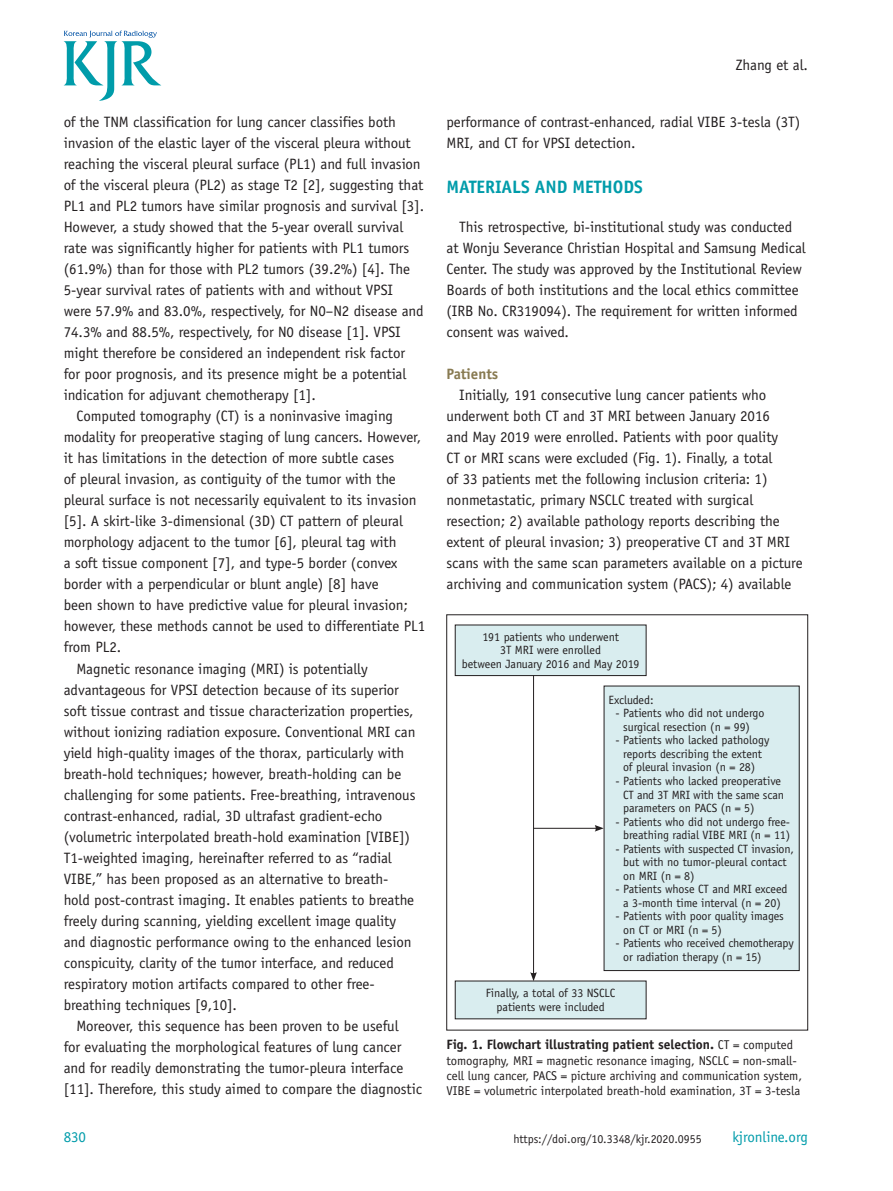
<style>
.page{position:relative;width:893px;height:1191px;background:#fff}
.page>*{position:absolute;margin:0;border:0;box-sizing:border-box;transform-origin:0 0}
.t1{font:700 18px "Officina Sans Std";letter-spacing:-.005em;color:#009caa}
.t2{font:15px/21px "Officina Sans Std";letter-spacing:-.005em;color:#231f20}
.t3{font:15px "Officina Sans Std";letter-spacing:-.005em;color:#009caa}
.t4{font:700 15px "Officina Sans Std";letter-spacing:-.005em;color:#887a51}
.t5{font:700 13.5px "Officina Sans Std";letter-spacing:-.005em;color:#231f20}
.t6{font:12.75px/15.3px "Officina Sans Std";letter-spacing:-.005em;color:#231f20}
.t7{font:12px/13.5px "Officina Sans Std";letter-spacing:-.005em;color:#231f20;text-align:center}
.s1{font-weight:400;font-size:12.75px}
</style>
<div class="page">
<svg style="left:64px;top:31px;width:97px;height:70px"></svg>
<div style="left:446px;top:614px;width:362px;height:416px;border:1px solid #231f20"></div>
<div style="left:455px;top:625px;width:191px;height:50px;background:#d9edef"></div>
<div style="left:455px;top:625px;width:191px;height:51px;border:1px solid #231f20"></div>
<div style="left:604px;top:686px;width:195px;height:284px;background:#d9edef"></div>
<div style="left:455px;top:981px;width:191px;height:37px;background:#d9edef"></div>
<hr style="left:533px;top:675px;width:1px;height:299px;background:#231f20">
<svg style="left:530px;top:972px;width:7px;height:9px"></svg>
<hr style="left:534px;top:828px;width:63px;height:1px;background:#231f20">
<svg style="left:595px;top:825px;width:9px;height:6px"></svg>
<p class="t2" style="left:64px;top:112px;width:334px">of the TNM classification for lung cancer classifies both</p>
<p class="t2" style="left:64px;top:133px;width:349px">invasion of the elastic layer of the visceral pleura without</p>
<p class="t2" style="left:64px;top:154px;width:358px">reaching the visceral pleural surface (PL1) and full invasion</p>
<p class="t2" style="left:64px;top:175px;width:361px">of the visceral pleura (PL2) as stage T2 [2], suggesting that</p>
<p class="t2" style="left:64px;top:196px;width:362px">PL1 and PL2 tumors have similar prognosis and survival [3].</p>
<p class="t2" style="left:64px;top:217px;width:341px">However, a study showed that the 5-year overall survival</p>
<p class="t2" style="left:64px;top:238px;width:347px">rate was significantly higher for patients with PL1 tumors</p>
<p class="t2" style="left:64px;top:259px;width:348px">(61.9%) than for those with PL2 tumors (39.2%) [4]. The</p>
<p class="t2" style="left:64px;top:280px;width:331px">5-year survival rates of patients with and without VPSI</p>
<p class="t2" style="left:64px;top:301px;width:361px">were 57.9% and 83.0%, respectively, for N0–N2 disease and</p>
<p class="t2" style="left:64px;top:322px;width:339px">74.3% and 88.5%, respectively, for N0 disease [1]. VPSI</p>
<p class="t2" style="left:64px;top:343px;width:343px">might therefore be considered an independent risk factor</p>
<p class="t2" style="left:64px;top:364px;width:344px">for poor prognosis, and its presence might be a potential</p>
<p class="t2" style="left:64px;top:385px;width:254px">indication for adjuvant chemotherapy [1].</p>
<p class="t2" style="left:77px;top:406px;width:318px">Computed tomography (CT) is a noninvasive imaging</p>
<p class="t2" style="left:64px;top:427px;width:359px">modality for preoperative staging of lung cancers. However,</p>
<p class="t2" style="left:64px;top:448px;width:332px">it has limitations in the detection of more subtle cases</p>
<p class="t2" style="left:64px;top:469px;width:334px">of pleural invasion, as contiguity of the tumor with the</p>
<p class="t2" style="left:64px;top:490px;width:354px">pleural surface is not necessarily equivalent to its invasion</p>
<p class="t2" style="left:64px;top:511px;width:341px">[5]. A skirt-like 3-dimensional (3D) CT pattern of pleural</p>
<p class="t2" style="left:64px;top:532px;width:334px">morphology adjacent to the tumor [6], pleural tag with</p>
<p class="t2" style="left:64px;top:553px;width:335px">a soft tissue component [7], and type-5 border (convex</p>
<p class="t2" style="left:64px;top:574px;width:316px">border with a perpendicular or blunt angle) [8] have</p>
<p class="t2" style="left:64px;top:595px;width:346px">been shown to have predictive value for pleural invasion;</p>
<p class="t2" style="left:64px;top:616px;width:363px">however, these methods cannot be used to differentiate PL1</p>
<p class="t2" style="left:64px;top:637px;width:59px">from PL2.</p>
<p class="t2" style="left:77px;top:658px;width:293px">Magnetic resonance imaging (MRI) is potentially</p>
<p class="t2" style="left:64px;top:679px;width:337px">advantageous for VPSI detection because of its superior</p>
<p class="t2" style="left:64px;top:700px;width:351px">soft tissue contrast and tissue characterization properties,</p>
<p class="t2" style="left:64px;top:721px;width:353px">without ionizing radiation exposure. Conventional MRI can</p>
<p class="t2" style="left:64px;top:742px;width:342px">yield high-quality images of the thorax, particularly with</p>
<p class="t2" style="left:64px;top:763px;width:339px">breath-hold techniques; however, breath-holding can be</p>
<p class="t2" style="left:64px;top:784px;width:353px">challenging for some patients. Free-breathing, intravenous</p>
<p class="t2" style="left:64px;top:805px;width:320px">contrast-enhanced, radial, 3D ultrafast gradient-echo</p>
<p class="t2" style="left:64px;top:826px;width:348px">(volumetric interpolated breath-hold examination [VIBE])</p>
<p class="t2" style="left:64px;top:847px;width:330px">T1-weighted imaging, hereinafter referred to as “radial</p>
<p class="t2" style="left:64px;top:868px;width:326px">VIBE,” has been proposed as an alternative to breath-</p>
<p class="t2" style="left:64px;top:889px;width:352px">hold post-contrast imaging. It enables patients to breathe</p>
<p class="t2" style="left:64px;top:910px;width:334px">freely during scanning, yielding excellent image quality</p>
<p class="t2" style="left:64px;top:931px;width:349px">and diagnostic performance owing to the enhanced lesion</p>
<p class="t2" style="left:64px;top:952px;width:332px">conspicuity, clarity of the tumor interface, and reduced</p>
<p class="t2" style="left:64px;top:973px;width:312px">respiratory motion artifacts compared to other free-</p>
<p class="t2" style="left:64px;top:994px;width:175px">breathing techniques [9,10].</p>
<p class="t2" style="left:77px;top:1015px;width:324px">Moreover, this sequence has been proven to be useful</p>
<p class="t2" style="left:64px;top:1036px;width:339px">for evaluating the morphological features of lung cancer</p>
<p class="t2" style="left:64px;top:1057px;width:341px">and for readily demonstrating the tumor-pleura interface</p>
<p class="t2" style="left:64px;top:1078px;width:360px">[11]. Therefore, this study aimed to compare the diagnostic</p>
<p class="t3" style="left:64px;top:1128px;width:24px">830</p>
<p class="t2" style="left:736px;top:54px;width:73px">Zhang et al.</p>
<p class="t2" style="left:446px;top:112px;width:355px">performance of contrast-enhanced, radial VIBE 3-tesla (3T)<br>MRI, and CT for VPSI detection.</p>
<p class="t1" style="left:446px;top:175px;width:198px">MATERIALS AND METHODS</p>
<p class="t2" style="left:446px;top:217px;width:361px;text-indent:13px">This retrospective, bi-institutional study was conducted at Wonju Severance Christian Hospital and Samsung Medical Center. The study was approved by the Institutional Review Boards of both institutions and the local ethics committee (IRB No. CR319094). The requirement for written informed consent was waived.</p>
<p class="t4" style="left:446px;top:365px;width:53px">Patients</p>
<p class="t2" style="left:459px;top:385px;width:308px">Initially, 191 consecutive lung cancer patients who</p>
<p class="t2" style="left:446px;top:406px;width:325px">underwent both CT and 3T MRI between January 2016</p>
<p class="t2" style="left:446px;top:427px;width:333px">and May 2019 were enrolled. Patients with poor quality</p>
<p class="t2" style="left:446px;top:448px;width:327px">CT or MRI scans were excluded (Fig. 1). Finally, a total</p>
<p class="t2" style="left:446px;top:469px;width:323px">of 33 patients met the following inclusion criteria: 1)</p>
<p class="t2" style="left:446px;top:490px;width:308px">nonmetastatic, primary NSCLC treated with surgical</p>
<p class="t2" style="left:446px;top:511px;width:335px">resection; 2) available pathology reports describing the</p>
<p class="t2" style="left:446px;top:532px;width:345px">extent of pleural invasion; 3) preoperative CT and 3T MRI</p>
<p class="t2" style="left:446px;top:553px;width:358px">scans with the same scan parameters available on a picture</p>
<p class="t2" style="left:446px;top:574px;width:346px">archiving and communication system (PACS); 4) available</p>
<p class="t7" style="left:462px;top:630px;width:179px">191 patients who underwent<br>3T MRI were enrolled<br>between January 2016 and May 2019</p>
<p class="t7" style="left:608px;top:693px;width:47px">Excluded:</p>
<p class="t7" style="left:615px;top:706px;width:150px">- Patients who did not undergo surgical resection (n = 99)</p>
<p class="t7" style="left:615px;top:733px;width:155px">- Patients who lacked pathology reports describing the extent<br>of pleural invasion (n = 28)</p>
<p class="t7" style="left:623px;top:774px;width:163px;text-align:left;text-indent:-8px">- Patients who lacked preoperative<br>CT and 3T MRI with the same scan parameters on PACS (n = 5)</p>
<p class="t7" style="left:615px;top:814px;width:176px;text-align:right">- Patients who did not undergo free&shy;breathing radial VIBE MRI (n = 11)</p>
<p class="t7" style="left:623px;top:841px;width:172px;text-align:left;text-indent:-8px">- Patients with suspected CT invasion, but with no tumor-pleural contact on MRI (n = 8)</p>
<p class="t7" style="left:615px;top:882px;width:174px">- Patients whose CT and MRI exceed a 3-month time interval (n = 20)</p>
<p class="t7" style="left:623px;top:909px;width:162px;text-align:left;text-indent:-8px">- Patients with poor quality images on CT or MRI (n = 5)</p>
<p class="t7" style="left:623px;top:936px;width:172px;text-align:left;text-indent:-8px">- Patients who received chemotherapy or radiation therapy (n = 15)</p>
<p class="t7" style="left:486px;top:986px;width:131px">Finally, a total of 33 NSCLC patients were included</p>
<p class="t5" style="left:446px;top:1036px;width:348px">Fig. 1. Flowchart illustrating patient selection. <span class="s1">CT = computed</span></p>
<p class="t6" style="left:446px;top:1052px;width:357px">tomography, MRI = magnetic resonance imaging, NSCLC = non-small&shy;cell lung cancer, PACS = picture archiving and communication system,<br>VIBE = volumetric interpolated breath-hold examination, 3T = 3-tesla</p>
<p class="t7" style="left:513px;top:1132px;width:190px">https://doi.org/10.3348/kjr.2020.0955</p>
<p class="t3" style="left:732px;top:1128px;width:77px">kjronline.org</p>
</div>
